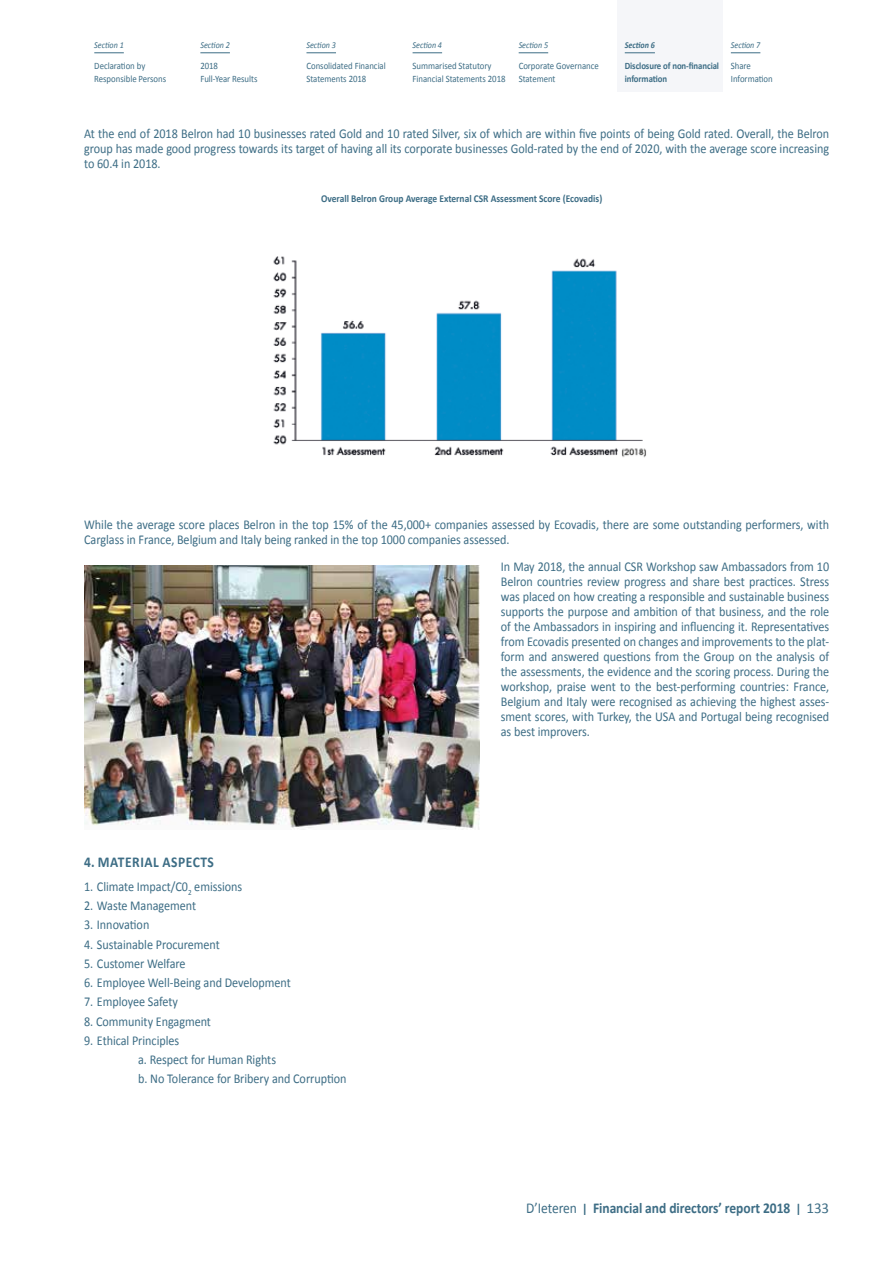
<style>
.page{position:relative;width:893px;height:1263px;background:#fff}
.page>*{position:absolute;margin:0;border:0;box-sizing:border-box;transform-origin:0 0}
.t1{font:700 15px "Calibri";letter-spacing:-.005em;color:#3d6d85;scale:.9 1}
.t2{font:700 15px "Calibri";letter-spacing:.04em;color:#3d6d85;scale:.9 1}
.t3{font:13.5px/15px "Calibri";letter-spacing:-.005em;color:#3d6d85;text-align:justify;scale:.9 1}
.t4{font:700 10.5px "Calibri";color:#3d6d85;scale:.9 1}
.t5{font:9.75px/12.8px "Calibri";letter-spacing:-.005em;color:#3d6d85;scale:.9 1}
.t6{font:700 9.75px/12.8px "Calibri";letter-spacing:-.01em;color:#3d6d85;scale:.9 1}
.t7{font:italic 9px "Calibri";letter-spacing:-.005em;color:#3d6d85;scale:.9 1}
.t8{font:italic 700 9px "Calibri";letter-spacing:-.005em;color:#3d6d85;scale:.9 1}
.s1{font-weight:400}
.s2{font-weight:400;font-size:18px}
</style>
<div class="page">
<div style="left:617px;top:0;width:105px;height:91px;background:#f5f6f9"></div>
<hr style="left:94px;top:52px;width:30px;height:1px;background:#3d6d85">
<hr style="left:200px;top:52px;width:30px;height:1px;background:#3d6d85">
<hr style="left:306px;top:52px;width:30px;height:1px;background:#3d6d85">
<svg style="left:413px;top:52px;width:29px;height:1px"></svg>
<svg style="left:519px;top:52px;width:29px;height:1px"></svg>
<hr style="left:625px;top:52px;width:30px;height:1px;background:#3d6d85">
<svg style="left:731px;top:52px;width:29px;height:1px"></svg>
<img style="left:84px;top:566px;width:396px;height:263px">
<img style="left:273px;top:256px;width:373px;height:202px">
<p class="t7" style="left:94px;top:39px;width:34px">Section 1</p>
<p class="t5" style="left:94px;top:60px;width:81px">Declaration by<br>Responsible Persons</p>
<p class="t7" style="left:200px;top:39px;width:34px">Section 2</p>
<p class="t5" style="left:200px;top:60px;width:65px">2018<br>Full-Year Results</p>
<p class="t7" style="left:306px;top:39px;width:34px">Section 3</p>
<p class="t5" style="left:306px;top:60px;width:90px">Consolidated Financial<br>Statements 2018</p>
<p class="t7" style="left:413px;top:39px;width:34px">Section 4</p>
<p class="t5" style="left:413px;top:60px;width:105px">Summarised Statutory<br>Financial Statements 2018</p>
<p class="t7" style="left:519px;top:39px;width:34px">Section 5</p>
<p class="t5" style="left:519px;top:60px;width:91px">Corporate Governance<br>Statement</p>
<p class="t8" style="left:625px;top:39px;width:35px">Section 6</p>
<p class="t6" style="left:625px;top:60px;width:106px">Disclosure of non-financial information</p>
<p class="t7" style="left:731px;top:39px;width:34px">Section 7</p>
<p class="t5" style="left:731px;top:60px;width:48px">Share<br>Information</p>
<p class="t3" style="left:84px;top:126px;width:829px">At the end of 2018 Belron had 10 businesses rated Gold and 10 rated Silver, six of which are within five points of being Gold rated. Overall, the Belron group has made good progress towards its target of having all its corporate businesses Gold-rated by the end of 2020, with the average score increasing to 60.4 in 2018.</p>
<p class="t4" style="left:321px;top:191px;width:314px">Overall Belron Group Average External CSR Assessment Score (Ecovadis)</p>
<p class="t3" style="left:84px;top:517px;width:829px">While the average score places Belron in the top 15% of the 45,000+ companies assessed by Ecovadis, there are some outstanding performers, with<br>Carglass in France, Belgium and Italy being ranked in the top 1000 companies assessed.</p>
<p class="t3" style="left:501px;top:559px;width:366px">In May 2018, the annual CSR Workshop saw Ambassadors from 10<br>Belron countries review progress and share best practices. Stress was placed on how creating a responsible and sustainable business supports the purpose and ambition of that business, and the role of the Ambassadors in inspiring and influencing it. Representatives from Ecovadis presented on changes and improvements to the plat&shy;form and answered questions from the Group on the analysis of the assessments, the evidence and the scoring process. During the workshop, praise went to the best-performing countries: France, Belgium and Italy were recognised as achieving the highest asses&shy;sment scores, with Turkey, the USA and Portugal being recognised as best improvers.</p>
<p class="t2" style="left:84px;top:853px;width:146px">4. MATERIAL ASPECTS</p>
<p class="t3" style="left:84px;top:879px;width:177px">1. Climate Impact/C0<sub>2</sub> emissions</p>
<p class="t3" style="left:84px;top:898px;width:126px">2. Waste Management</p>
<p class="t3" style="left:84px;top:917px;width:74px">3. Innovation</p>
<p class="t3" style="left:84px;top:937px;width:152px">4. Sustainable Procurement</p>
<p class="t3" style="left:84px;top:956px;width:114px">5. Customer Welfare</p>
<p class="t3" style="left:84px;top:975px;width:231px">6. Employee Well-Being and Development</p>
<p class="t3" style="left:84px;top:994px;width:106px">7. Employee Safety</p>
<p class="t3" style="left:84px;top:1014px;width:142px">8. Community Engagment</p>
<p class="t3" style="left:138px;top:1031px;width:233px;line-height:19.2px;text-align:left;text-indent:-54px">9. Ethical Principles<br>a. Respect for Human Rights<br>b. No Tolerance for Bribery and Corruption</p>
<p class="t1" style="left:526px;top:1199px;width:338px"><span class="s1">D’Ieteren</span> <span class="s2">I</span> Financial and directors’ report 2018 <span class="s2">I</span> <span class="s1">133</span></p>
</div>
